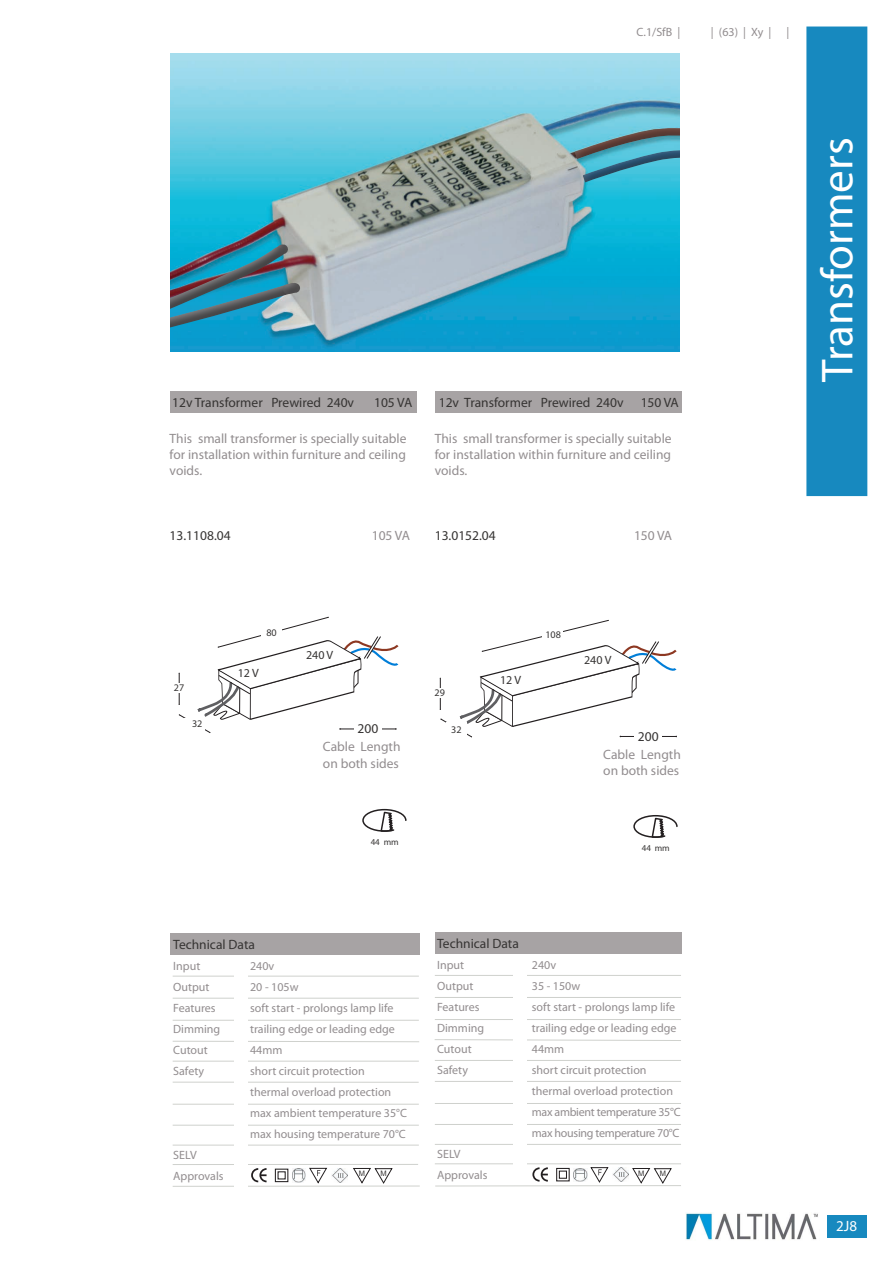
<style>
.page{position:relative;width:893px;height:1263px;background:#fff}
.page>*{position:absolute;margin:0;border:0;box-sizing:border-box;transform-origin:0 0}
.t1{font:45px "Myriad Pro";color:#fff}
.t2{font:15px "Myriad Pro";color:#fff}
.t3{font:13.5px/16.2px "Myriad Pro";color:#928d8f;text-align:justify}
.t4{font:13.5px "Myriad Pro";color:#363433}
.t5{font:12px/21px "Myriad Pro";color:#928d8f}
.t6{font:12px "Myriad Pro";color:#363433}
.t7{font:10.2px "Myriad Pro";color:#363433}
.t8{font:9px "Myriad Pro";color:#363433}
.t9{font:7.5px "Arial";color:#363433}
</style>
<div class="page">
<img style="left:686px;top:1212px;width:132px;height:28px">
<div style="left:806px;top:27px;width:61px;height:469px;background:#1789bf"></div>
<div style="left:827px;top:1215px;width:40px;height:22px;background:#1789bf"></div>
<div style="left:435px;top:392px;width:246px;height:21px;background:#a7a3a4"></div>
<img style="left:170px;top:54px;width:510px;height:297px">
<div style="left:170px;top:392px;width:246px;height:21px;background:#a7a3a4"></div>
<div style="left:170px;top:933px;width:249px;height:21px;background:#a7a3a4"></div>
<hr style="left:173px;top:976px;width:246px;height:1px;background:#cfd1cd">
<hr style="left:173px;top:998px;width:246px;height:1px;background:#cfd1cd">
<hr style="left:173px;top:1020px;width:246px;height:1px;background:#cfd1cd">
<svg style="left:172px;top:1040px;width:247px;height:2px"></svg>
<hr style="left:173px;top:1061px;width:246px;height:1px;background:#cfd1cd">
<hr style="left:173px;top:1082px;width:246px;height:1px;background:#cfd1cd">
<hr style="left:173px;top:1104px;width:246px;height:1px;background:#cfd1cd">
<hr style="left:173px;top:1125px;width:246px;height:1px;background:#cfd1cd">
<hr style="left:173px;top:1145px;width:246px;height:1px;background:#cfd1cd">
<hr style="left:173px;top:1164px;width:245px;height:1px;background:#cfd1cd">
<hr style="left:173px;top:1185px;width:247px;height:2px;background:#cfd1cd">
<div style="left:234px;top:970px;width:14px;height:220px;background:#fff"></div>
<img style="left:332px;top:1168px;width:15px;height:15px">
<img style="left:292px;top:1169px;width:14px;height:13px">
<svg style="left:309px;top:1168px;width:18px;height:15px"></svg>
<svg style="left:251px;top:1168px;width:16px;height:14px"></svg>
<svg style="left:274px;top:1168px;width:15px;height:15px"></svg>
<svg style="left:633px;top:815px;width:45px;height:23px"></svg>
<div style="left:435px;top:932px;width:246px;height:22px;background:#a7a3a4"></div>
<hr style="left:435px;top:975px;width:246px;height:1px;background:#cfd1cd">
<hr style="left:435px;top:997px;width:246px;height:1px;background:#cfd1cd">
<hr style="left:435px;top:1019px;width:246px;height:1px;background:#cfd1cd">
<svg style="left:434px;top:1039px;width:247px;height:2px"></svg>
<hr style="left:435px;top:1060px;width:246px;height:1px;background:#cfd1cd">
<hr style="left:435px;top:1081px;width:246px;height:1px;background:#cfd1cd">
<hr style="left:435px;top:1103px;width:246px;height:1px;background:#cfd1cd">
<hr style="left:435px;top:1124px;width:246px;height:1px;background:#cfd1cd">
<hr style="left:435px;top:1144px;width:246px;height:1px;background:#cfd1cd">
<hr style="left:435px;top:1163px;width:246px;height:1px;background:#cfd1cd">
<hr style="left:435px;top:1185px;width:246px;height:1px;background:#cfd1cd">
<div style="left:513px;top:963px;width:14px;height:221px;background:#fff"></div>
<img style="left:613px;top:1167px;width:16px;height:15px">
<img style="left:574px;top:1168px;width:13px;height:14px">
<svg style="left:590px;top:1167px;width:18px;height:16px"></svg>
<svg style="left:532px;top:1167px;width:16px;height:14px"></svg>
<svg style="left:556px;top:1167px;width:14px;height:15px"></svg>
<svg style="left:353px;top:1168px;width:39px;height:16px"></svg>
<svg style="left:632px;top:1168px;width:40px;height:16px"></svg>
<svg style="left:572px;top:161px;width:108px;height:22px;background:#48abc3"></svg>
<div style="left:572px;top:128px;width:177px;height:33px;background:#231f20;opacity:.67"></div>
<svg style="left:440px;top:619px;width:237px;height:119px"></svg>
<svg style="left:179px;top:616px;width:220px;height:117px"></svg>
<div style="left:185px;top:718px;width:20px;height:14px;background:#fff"></div>
<svg style="left:362px;top:808px;width:45px;height:24px"></svg>
<div style="left:680px;top:53px;width:85px;height:301px;background:#fff"></div>
<img style="left:170px;top:242px;width:132px;height:90px">
<p class="t5" style="left:637px;top:21px;width:45px">C.1/SfB |</p>
<p class="t5" style="left:711px;top:21px;width:62px">| (63) | Xy |</p>
<p class="t5" style="left:787px;top:21px;width:4px">|</p>
<p class="t4" style="left:172px;top:394px;width:183px">12v Transformer Prewired 240v</p>
<p class="t4" style="left:374px;top:394px;width:40px">105 VA</p>
<p class="t3" style="left:170px;top:430px;width:238px">This small transformer is specially suitable for installation within furniture and ceiling voids.</p>
<p class="t4" style="left:170px;top:527px;width:62px">13.1108.04</p>
<p class="t3" style="left:372px;top:527px;width:40px">105 VA</p>
<p class="t4" style="left:439px;top:394px;width:186px">12v Transformer Prewired 240v</p>
<p class="t4" style="left:641px;top:394px;width:40px">150 VA</p>
<p class="t3" style="left:435px;top:430px;width:238px">This small transformer is specially suitable for installation within furniture and ceiling voids.</p>
<p class="t4" style="left:435px;top:527px;width:62px">13.0152.04</p>
<p class="t3" style="left:634px;top:527px;width:40px">150 VA</p>
<p class="t7" style="left:174px;top:681px;width:12px">27</p>
<p class="t7" style="left:192px;top:718px;width:12px">32</p>
<p class="t7" style="left:266px;top:626px;width:12px">80</p>
<p class="t6" style="left:238px;top:665px;width:23px">12 V</p>
<p class="t6" style="left:306px;top:647px;width:29px">240 V</p>
<p class="t4" style="left:358px;top:720px;width:22px">200</p>
<p class="t3" style="left:323px;top:738px;width:79px">Cable Length on both sides</p>
<p class="t8" style="left:371px;top:837px;width:30px">44 mm</p>
<p class="t7" style="left:434px;top:686px;width:12px">29</p>
<p class="t7" style="left:451px;top:723px;width:12px">32</p>
<p class="t6" style="left:500px;top:672px;width:23px">12 V</p>
<p class="t7" style="left:545px;top:628px;width:17px">108</p>
<p class="t6" style="left:584px;top:652px;width:29px">240 V</p>
<p class="t4" style="left:638px;top:728px;width:22px">200</p>
<p class="t3" style="left:603px;top:746px;width:79px">Cable Length on both sides</p>
<p class="t8" style="left:642px;top:843px;width:30px">44 mm</p>
<p class="t4" style="left:437px;top:935px;width:83px">Technical Data</p>
<p class="t5" style="left:437px;top:955px;width:29px">Input</p>
<p class="t5" style="left:532px;top:955px;width:26px">240v</p>
<p class="t5" style="left:437px;top:976px;width:38px">Output</p>
<p class="t5" style="left:532px;top:976px;width:50px">35 - 150w</p>
<p class="t5" style="left:437px;top:997px;width:44px">Features</p>
<p class="t5" style="left:532px;top:997px;width:145px">soft start - prolongs lamp life</p>
<p class="t5" style="left:437px;top:1018px;width:48px">Dimming</p>
<p class="t5" style="left:532px;top:1018px;width:146px">trailing edge or leading edge</p>
<p class="t5" style="left:437px;top:1039px;width:36px">Cutout</p>
<p class="t5" style="left:532px;top:1039px;width:34px">44mm</p>
<p class="t5" style="left:437px;top:1060px;width:32px">Safety</p>
<p class="t5" style="left:532px;top:1060px;width:150px">short circuit protection thermal overload protection max ambient temperature 35°C max housing temperature 70°C</p>
<p class="t5" style="left:437px;top:1144px;width:52px">SELV<br>Approvals</p>
<p class="t4" style="left:173px;top:936px;width:83px">Technical Data</p>
<p class="t5" style="left:173px;top:955px;width:29px">Input</p>
<p class="t5" style="left:250px;top:955px;width:26px">240v</p>
<p class="t5" style="left:173px;top:976px;width:38px">Output</p>
<p class="t5" style="left:250px;top:976px;width:50px">20 - 105w</p>
<p class="t5" style="left:173px;top:997px;width:44px">Features</p>
<p class="t5" style="left:250px;top:997px;width:145px">soft start - prolongs lamp life</p>
<p class="t5" style="left:173px;top:1018px;width:48px">Dimming</p>
<p class="t5" style="left:250px;top:1018px;width:146px">trailing edge or leading edge</p>
<p class="t5" style="left:173px;top:1039px;width:36px">Cutout</p>
<p class="t5" style="left:250px;top:1039px;width:34px">44mm</p>
<p class="t5" style="left:173px;top:1060px;width:32px">Safety</p>
<p class="t5" style="left:250px;top:1060px;width:158px">short circuit protection thermal overload protection max ambient temperature 35°C max housing temperature 70°C</p>
<p class="t5" style="left:173px;top:1144px;width:52px">SELV<br>Approvals</p>
<p class="t9" style="left:359px;top:1168px;width:8px">M</p>
<p class="t9" style="left:380px;top:1168px;width:8px">M</p>
<p class="t9" style="left:638px;top:1168px;width:8px">M</p>
<p class="t9" style="left:660px;top:1169px;width:8px">M</p>
<h1 class="t1" style="left:810px;top:382px;width:246px;rotate:-90deg">Transformers</h1>
<p class="t2" style="left:836px;top:1217px;width:22px">2J8</p>
</div>
